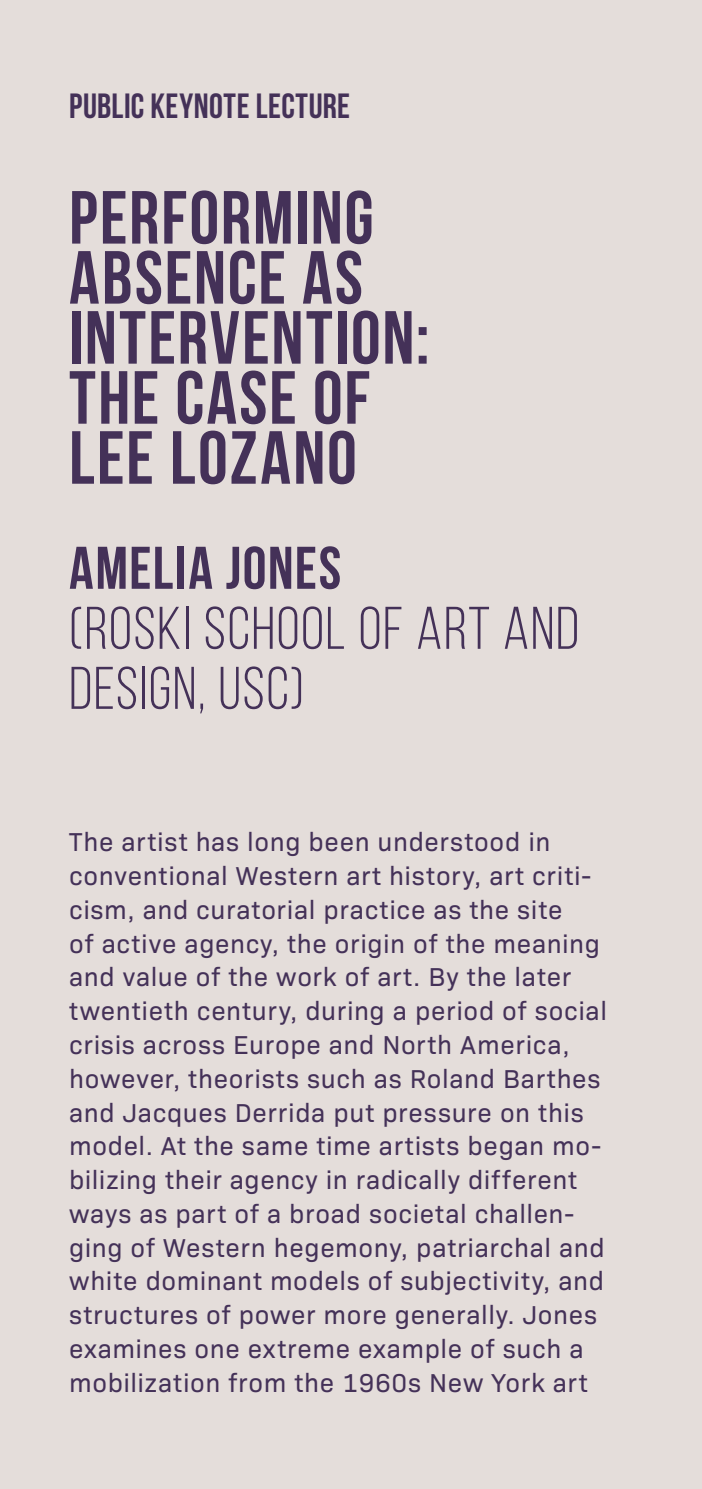
<style>
.page{position:relative;width:702px;height:1489px;background:#fff}
.page>*{position:absolute;margin:0;border:0;box-sizing:border-box;transform-origin:0 0}
.t1{font:700 75px/60px "Bebas Neue";letter-spacing:.025em;color:#443158}
.t2{font:60px/60px "Bebas Neue";letter-spacing:.025em;color:#443158}
.t3{font:700 60px "Bebas Neue";letter-spacing:.025em;color:#443158}
.t4{font:700 35px "Bebas Neue";letter-spacing:.015em;color:#443158}
.t5{font:26.25px/33.8px "Bio Sans";letter-spacing:.025em;color:#443158}
</style>
<div class="page">
<div style="left:0;top:0;width:702px;height:1488px;background:#e4ddda"></div>
<h3 class="t4" style="left:69px;top:87px;width:282px">PUBLIC KEYNOTE LECTURE</h3>
<h1 class="t1" style="left:69px;top:187px;width:362px">PERFORMING<br>ABSENCE AS<br>INTERVENTION:<br>THE CASE OF<br>LEE LOZANO</h1>
<h2 class="t3" style="left:69px;top:535px;width:273px">AMELIA JONES</h2>
<h2 class="t2" style="left:69px;top:597px;width:511px">(ROSKI SCHOOL OF ART AND<br>DESIGN, USC)</h2>
<p class="t5" style="left:69px;top:823px;width:539px">The artist has long been understood in conventional Western art history, art criti&shy;cism, and curatorial practice as the site<br>of active agency, the origin of the meaning and value of the work of art. By the later twentieth century, during a period of social crisis across Europe and North America, however, theorists such as Roland Barthes and Jacques Derrida put pressure on this model. At the same time artists began mo&shy;bilizing their agency in radically different ways as part of a broad societal challen&shy;ging of Western hegemony, patriarchal and white dominant models of subjectivity, and structures of power more generally. Jones examines one extreme example of such a mobilization from the 1960s New York art</p>
</div>
